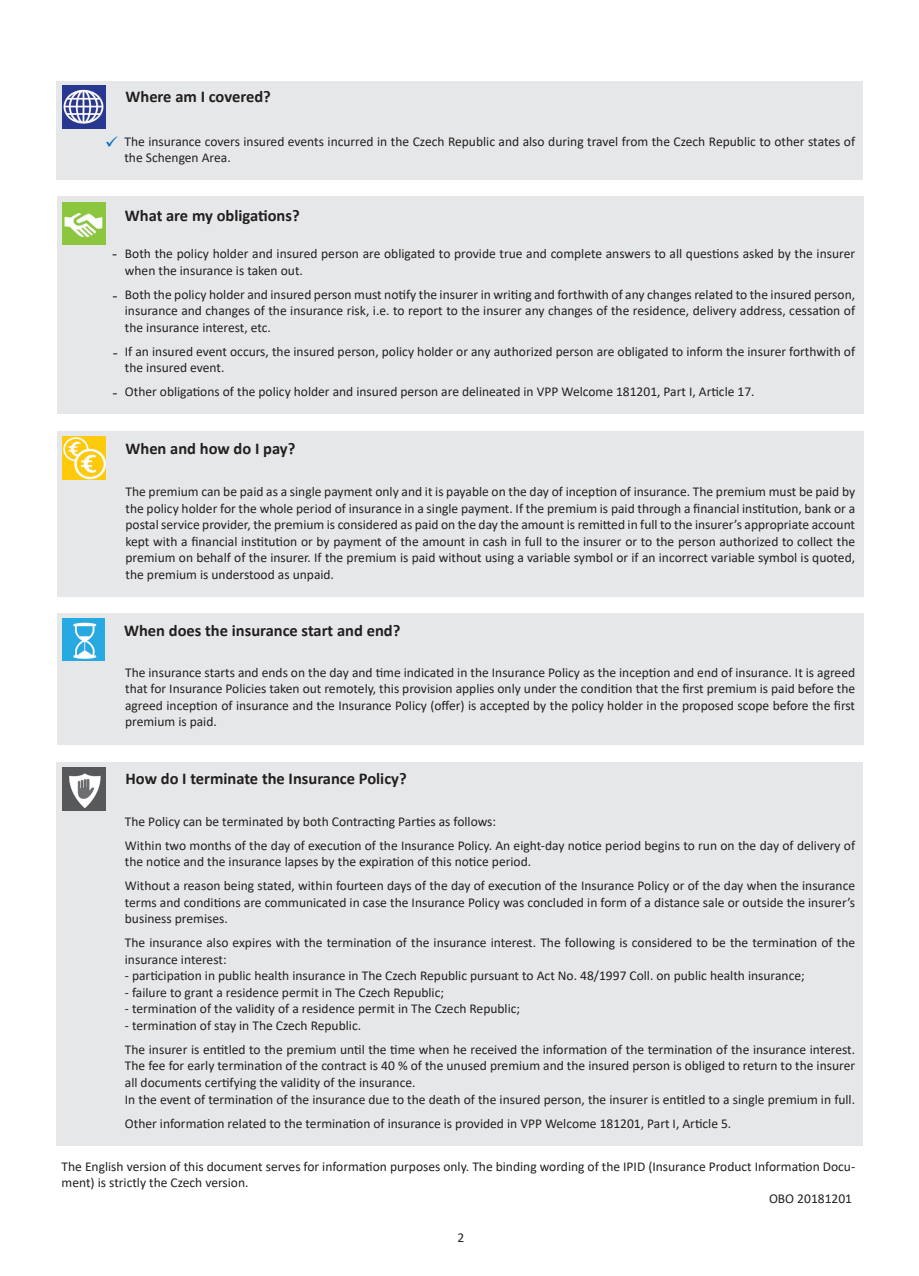
<style>
.page{position:relative;width:919px;height:1276px;background:#fff}
.page>*{position:absolute;margin:0;border:0;box-sizing:border-box;transform-origin:0 0}
.t1{font:700 16.5px "Calibri";color:#231f20}
.t2{font:16.5px "Calibri";color:#231f20}
.t3{font:13.5px/16.5px "Calibri";color:#231f20}
</style>
<div class="page">
<div style="left:57px;top:197px;width:806px;height:217px;background:#e6e7e9"></div>
<div style="left:57px;top:432px;width:806px;height:165px;background:#e6e7e9"></div>
<div style="left:57px;top:614px;width:807px;height:131px;background:#e6e7e9"></div>
<div style="left:56px;top:762px;width:806px;height:384px;background:#e6e7e9"></div>
<img style="left:63px;top:202px;width:42px;height:43px">
<img style="left:63px;top:437px;width:42px;height:42px">
<img style="left:62px;top:618px;width:43px;height:42px">
<img style="left:63px;top:767px;width:42px;height:43px">
<div style="left:57px;top:81px;width:805px;height:99px;background:#e6e7e9"></div>
<img style="left:63px;top:86px;width:42px;height:42px">
<p class="t1" style="left:125px;top:85px;width:147px">Where am I covered?</p>
<p class="t3" style="left:124px;top:133px;width:732px">The insurance covers insured events incurred in the Czech Republic and also during travel from the Czech Republic to other states of the Schengen Area.</p>
<p class="t1" style="left:125px;top:203px;width:176px">What are my obligations?</p>
<p class="t3" style="left:125px;top:245px;width:731px">Both the policy holder and insured person are obligated to provide true and complete answers to all questions asked by the insurer when the insurance is taken out.</p>
<p class="t3" style="left:125px;top:285px;width:731px;text-align:justify">Both the policy holder and insured person must notify the insurer in writing and forthwith of any changes related to the insured person, insurance and changes of the insurance risk, i.e. to report to the insurer any changes of the residence, delivery address, cessation of the insurance interest, etc.</p>
<p class="t3" style="left:125px;top:342px;width:731px">If an insured event occurs, the insured person, policy holder or any authorized person are obligated to inform the insurer forthwith of the insured event.</p>
<p class="t3" style="left:125px;top:383px;width:631px">Other obligations of the policy holder and insured person are delineated in VPP Welcome 181201, Part I, Article 17.</p>
<p class="t2" style="left:112px;top:242px;width:7px">-</p>
<p class="t2" style="left:113px;top:283px;width:7px">-</p>
<p class="t2" style="left:113px;top:341px;width:7px">-</p>
<p class="t2" style="left:112px;top:380px;width:7px">-</p>
<p class="t1" style="left:125px;top:436px;width:171px">When and how do I pay?</p>
<p class="t3" style="left:125px;top:483px;width:731px;text-align:justify">The premium can be paid as a single payment only and it is payable on the day of inception of insurance. The premium must be paid by the policy holder for the whole period of insurance in a single payment. If the premium is paid through a financial institution, bank or a postal service provider, the premium is considered as paid on the day the amount is remitted in full to the insurer’s appropriate account kept with a financial institution or by payment of the amount in cash in full to the insurer or to the person authorized to collect the premium on behalf of the insurer. If the premium is paid without using a variable symbol or if an incorrect variable symbol is quoted, the premium is understood as unpaid.</p>
<p class="t1" style="left:124px;top:618px;width:278px">When does the insurance start and end?</p>
<p class="t3" style="left:125px;top:664px;width:731px;text-align:justify">The insurance starts and ends on the day and time indicated in the Insurance Policy as the inception and end of insurance. It is agreed that for Insurance Policies taken out remotely, this provision applies only under the condition that the first premium is paid before the agreed inception of insurance and the Insurance Policy (offer) is accepted by the policy holder in the proposed scope before the first premium is paid.</p>
<p class="t1" style="left:125px;top:767px;width:283px">How do I terminate the Insurance Policy?</p>
<p class="t3" style="left:125px;top:813px;width:373px">The Policy can be terminated by both Contracting Parties as follows:</p>
<p class="t3" style="left:125px;top:837px;width:731px">Within two months of the day of execution of the Insurance Policy. An eight-day notice period begins to run on the day of delivery of the notice and the insurance lapses by the expiration of this notice period.</p>
<p class="t3" style="left:125px;top:877px;width:731px;text-align:justify">Without a reason being stated, within fourteen days of the day of execution of the Insurance Policy or of the day when the insurance terms and conditions are communicated in case the Insurance Policy was concluded in form of a distance sale or outside the insurer’s business premises.</p>
<p class="t3" style="left:125px;top:934px;width:731px">The insurance also expires with the termination of the insurance interest. The following is considered to be the termination of the insurance interest:</p>
<p class="t3" style="left:125px;top:967px;width:681px">- participation in public health insurance in The Czech Republic pursuant to Act No. 48/1997 Coll. on public health insurance;</p>
<p class="t3" style="left:125px;top:984px;width:321px">- failure to grant a residence permit in The Czech Republic;</p>
<p class="t3" style="left:125px;top:1000px;width:397px">- termination of the validity of a residence permit in The Czech Republic;</p>
<p class="t3" style="left:125px;top:1017px;width:238px">- termination of stay in The Czech Republic.</p>
<p class="t3" style="left:125px;top:1041px;width:731px;text-align:justify">The insurer is entitled to the premium until the time when he received the information of the termination of the insurance interest.<br>The fee for early termination of the contract is 40 % of the unused premium and the insured person is obliged to return to the insurer all documents certifying the validity of the insurance.</p>
<p class="t3" style="left:125px;top:1086px;width:731px;line-height:24px">In the event of termination of the insurance due to the death of the insured person, the insurer is entitled to a single premium in full.<br>Other information related to the termination of insurance is provided in VPP Welcome 181201, Part I, Article 5.</p>
<p class="t3" style="left:62px;top:1158px;width:795px">The English version of this document serves for information purposes only. The binding wording of the IPID (Insurance Product Information Docu&shy;ment) is strictly the Czech version.</p>
<p class="t3" style="left:457px;top:1229px;width:8px">2</p>
<p class="t3" style="left:769px;top:1190px;width:85px">OBO 20181201</p>
</div>
